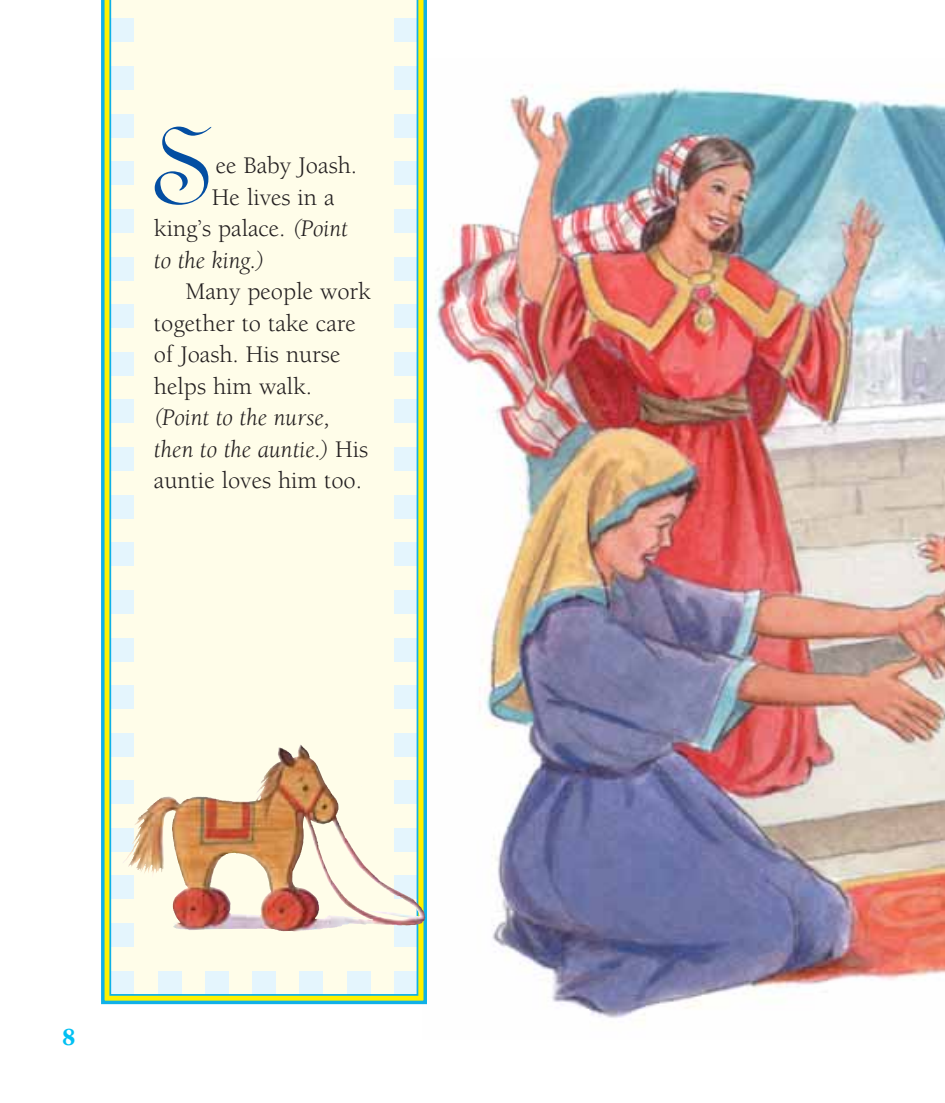
<style>
.page{position:relative;width:945px;height:1103px;background:#fff}
.page>*{position:absolute;margin:0;border:0;box-sizing:border-box;transform-origin:0 0}
.t1{font:123.2px "Linoscript";color:#034ea2}
.t2{font:24.5px/31.5px "Berkeley";color:#231f20}
.t3{font:italic 24.5px/31.5px "Berkeley";color:#231f20}
.t4{font:700 22.75px "Cheltenham";color:#00c0f3}
.s1{font-style:italic}
.s2{font-style:normal}
</style>
<div class="page">
<img style="left:422px;top:84px;width:523px;height:934px">
<svg style="left:101px;top:0;width:326px;height:1004px;background:#95d566"></svg>
<svg style="left:109px;top:0;width:309px;height:995px;background:#f6f3e1"></svg>
<img style="left:256px;top:744px;width:44px;height:50px">
<h1 class="t1" style="left:151px;top:90px;width:63px">S</h1>
<p class="t2" style="left:216px;top:152px;width:143px">ee Baby Joash.</p>
<p class="t2" style="left:212px;top:184px;width:124px">He lives in a</p>
<p class="t2" style="left:154px;top:215px;width:196px">king’s palace. <span class="s1">(Point</span></p>
<p class="t3" style="left:154px;top:247px;width:112px">to the king.)</p>
<p class="t2" style="left:154px;top:278px;width:218px;text-indent:31px">Many people work together to take care of Joash. His nurse helps him walk.</p>
<p class="t3" style="left:154px;top:404px;width:216px">(Point to the nurse, then to the auntie.) <span class="s2">His auntie loves him too.</span></p>
<p class="t4" style="left:63px;top:1028px;width:14px">8</p>
</div>
